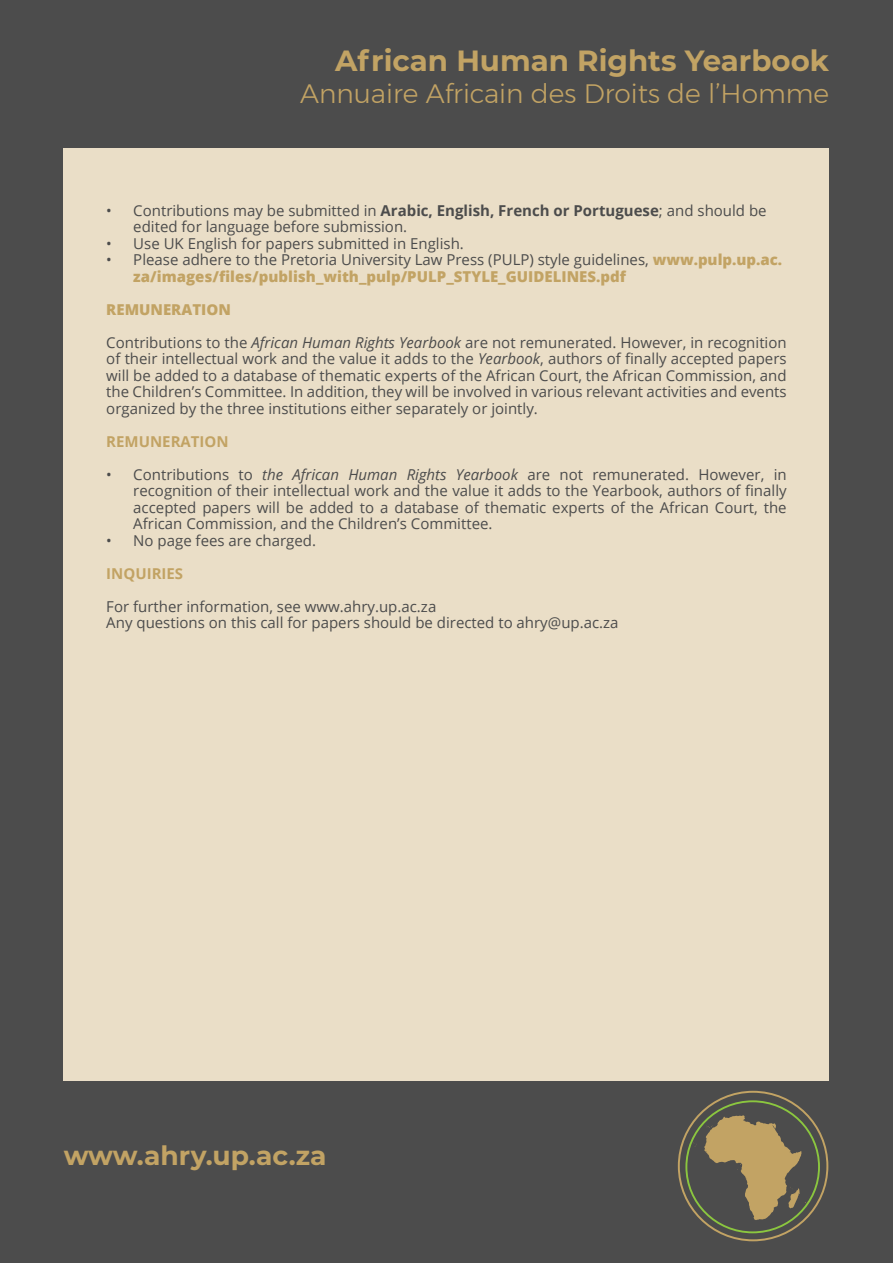
<style>
.page{position:relative;width:893px;height:1263px;background:#4c4c4c}
.page>*{position:absolute;margin:0;border:0;box-sizing:border-box;transform-origin:0 0}
.t1{font:700 29.25px "Montserrat";color:#c2a364}
.t2{font:300 26.55px "Montserrat";color:#c2a364}
.t3{font:700 26.55px "Montserrat";color:#c2a364}
.t4{font:15px/16.5px "Open Sans";color:#4c4c4c;text-align:justify}
.t5{font:800 15px/16.5px "Open Sans";color:#c2a364}
.t6{font:700 15px "Open Sans";color:#c2a364}
.s1{font-weight:700}
.s2{font-weight:400;color:#4c4c4c}
.s3{font-style:italic}
</style>
<div class="page">
<div style="left:64px;top:149px;width:765px;height:932px;background:#eadec7"></div>
<svg style="left:693px;top:1115px;width:123px;height:114px"></svg>
<p class="t1" style="left:335px;top:40px;width:496px">African Human Rights Yearbook</p>
<p class="t2" style="left:300px;top:74px;width:531px">Annuaire Africain des Droits de l’Homme</p>
<p class="t4" style="left:133px;top:201px;width:635px;text-indent:-27px">• Contributions may be submitted in <span class="s1">Arabic, English, French or Portuguese</span>; and should be edited for language before submission.</p>
<p class="t4" style="left:106px;top:234px;width:359px">• Use UK English for papers submitted in English.</p>
<p class="t5" style="left:133px;top:251px;width:650px;text-indent:-27px"><span class="s2">• Please adhere to the Pretoria University Law Press (PULP) style guidelines,</span> www.pulp.up.ac. za/images/files/publish_with_pulp/PULP_STYLE_GUIDELINES.pdf</p>
<p class="t5" style="left:106px;top:300px;width:126px">REMUNERATION</p>
<p class="t4" style="left:106px;top:333px;width:682px">Contributions to the <span class="s3">African Human Rights Yearbook</span> are not remunerated. However, in recognition of their intellectual work and the value it adds to the <span class="s3">Yearbook</span>, authors of finally accepted papers will be added to a database of thematic experts of the African Court, the African Commission, and the Children’s Committee. In addition, they will be involved in various relevant activities and events organized by the three institutions either separately or jointly.</p>
<p class="t6" style="left:106px;top:431px;width:124px">REMUNERATION</p>
<p class="t4" style="left:133px;top:465px;width:655px;text-indent:-27px">• Contributions to <span class="s3">the African Human Rights Yearbook</span> are not remunerated. However, in recognition of their intellectual work and the value it adds to the Yearbook, authors of finally accepted papers will be added to a database of thematic experts of the African Court, the African Commission, and the Children’s Committee.</p>
<p class="t4" style="left:106px;top:531px;width:211px">• No page fees are charged.</p>
<p class="t6" style="left:106px;top:563px;width:78px">INQUIRIES</p>
<p class="t4" style="left:106px;top:597px;width:332px">For further information, see www.ahry.up.ac.za</p>
<p class="t4" style="left:106px;top:614px;width:514px">Any questions on this call for papers should be directed to ahry@up.ac.za</p>
<p class="t3" style="left:64px;top:1137px;width:264px">www.ahry.up.ac.za</p>
</div>
